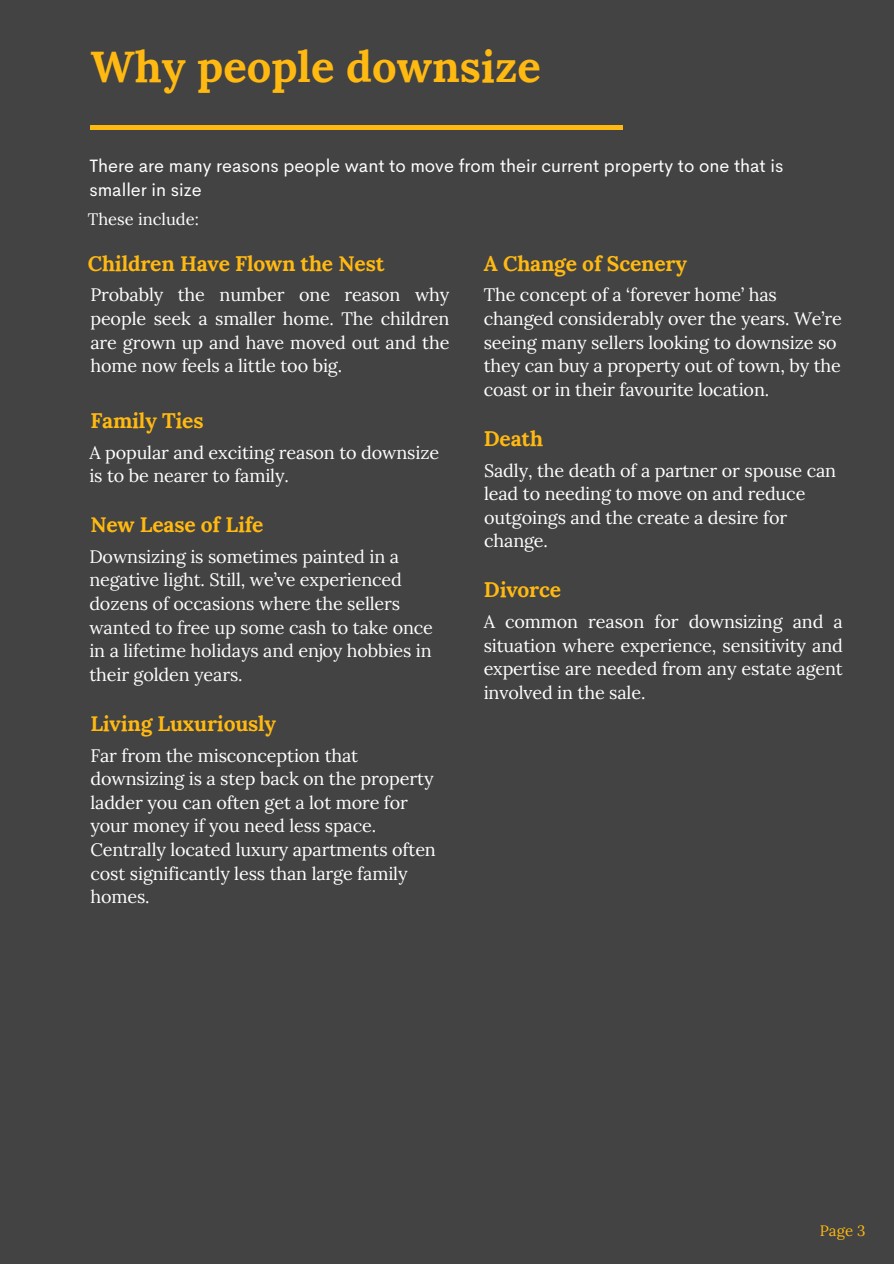
<style>
.page{position:relative;width:894px;height:1264px;background:#fff}
.page>*{position:absolute;margin:0;border:0;box-sizing:border-box;transform-origin:0 0}
.t1{font:700 43.5px "Lora";color:#ffb911}
.t2{font:700 21px "Lora";letter-spacing:-.01em;color:#ffb911}
.t3{font:18px/23.7px "Lora";letter-spacing:-.01em;color:#fff}
.t4{font:18px/23.7px "Lora";letter-spacing:-.01em;color:#fdfdfd}
.t5{font:18px/24.8px "Cerebri Sans";color:#fff}
.t6{font:16.5px "Lora";color:#fff}
.t7{font:15px "Lora";color:#ffb911}
</style>
<div class="page">
<div style="left:0;top:0;width:893px;height:1263px;background:#434343"></div>
<hr style="left:90px;top:126px;width:532px;height:3px;background:#ffb911">
<h2 class="t1" style="left:90px;top:38px;width:452px">Why people downsize</h2>
<h3 class="t5" style="left:89px;top:153px;width:695px">There are many reasons people want to move from their current property to one that is smaller in size</h3>
<p class="t6" style="left:88px;top:208px;width:112px">These include:</p>
<h2 class="t2" style="left:88px;top:249px;width:298px">Children Have Flown the Nest</h2>
<h3 class="t3" style="left:90px;top:283px;width:360px;text-align:justify">Probably the number one reason why people seek a smaller home. The children are grown up and have moved out and the home now feels a little too big.</h3>
<h3 class="t2" style="left:90px;top:407px;width:115px">Family Ties</h3>
<h3 class="t3" style="left:89px;top:440px;width:351px">A popular and exciting reason to downsize is to be nearer to family.</h3>
<h2 class="t2" style="left:90px;top:511px;width:175px">New Lease of Life</h2>
<h2 class="t4" style="left:89px;top:544px;width:345px">Downsizing is sometimes painted in a negative light. Still, we’ve experienced dozens of occasions where the sellers wanted to free up some cash to take once in a lifetime holidays and enjoy hobbies in their golden years.</h2>
<h3 class="t2" style="left:90px;top:709px;width:187px">Living Luxuriously</h3>
<h3 class="t3" style="left:90px;top:743px;width:347px">Far from the misconception that downsizing is a step back on the property ladder you can often get a lot more for your money if you need less space.<br>Centrally located luxury apartments often cost significantly less than large family homes.</h3>
<h3 class="t2" style="left:483px;top:249px;width:204px">A Change of Scenery</h3>
<h2 class="t3" style="left:483px;top:283px;width:359px">The concept of a ‘forever home’ has changed considerably over the years. We’re seeing many sellers looking to downsize so they can buy a property out of town, by the coast or in their favourite location.</h2>
<h3 class="t2" style="left:483px;top:425px;width:61px">Death</h3>
<h2 class="t3" style="left:484px;top:458px;width:353px">Sadly, the death of a partner or spouse can lead to needing to move on and reduce outgoings and the create a desire for change.</h2>
<h3 class="t2" style="left:484px;top:576px;width:79px">Divorce</h3>
<h2 class="t3" style="left:483px;top:609px;width:360px;text-align:justify">A common reason for downsizing and a situation where experience, sensitivity and expertise are needed from any estate agent involved in the sale.</h2>
<h1 class="t7" style="left:819px;top:1220px;width:47px">Page 3</h1>
</div>
